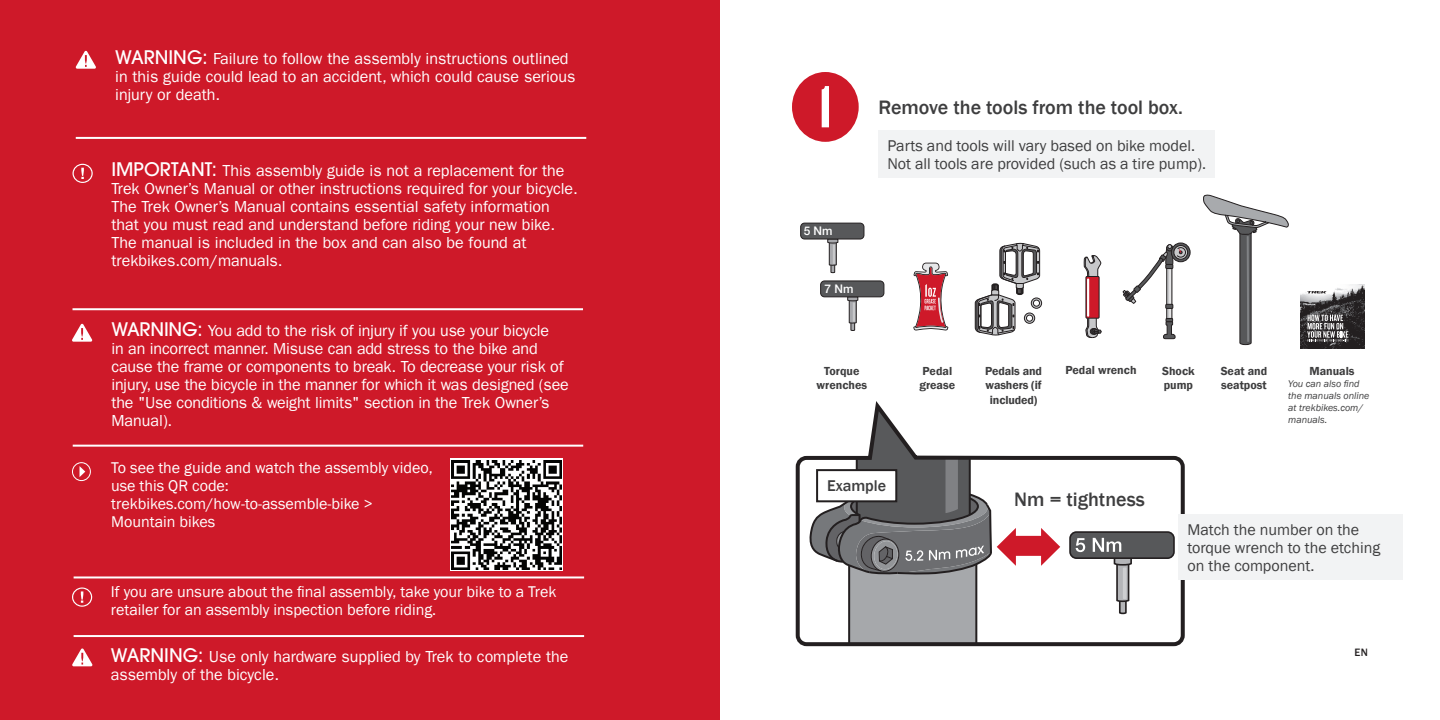
<style>
.page{position:relative;width:1440px;height:720px;background:#fff}
.page>*{position:absolute;margin:0;border:0;box-sizing:border-box;transform-origin:0 0}
.t1{font:62px "Knockout 68 Full Featherwt";color:#fff}
.Step_directions_copy{font:500 20px "Franklin Gothic";color:#3e3e3f}
.NOTICE_BoldFirstWord_WHITE{font:16px/18px "Franklin Gothic LT Pro";color:#fff}
.Gray_box{font:16px/18px "Franklin Gothic";color:#3e3e3f}
.Body{font:16px/18px "Franklin Gothic";color:#fff}
.NOTICE_BoldFirstWord_WHITE-2{font:16px/18px "Franklin Gothic";color:#fff}
.t2{font:500 16px "Franklin Gothic";color:#3e3e3f}
.Body-2{font:600 12px/14.4px "Franklin Gothic";color:#3e3e3f;text-align:center}
.t3{font:500 12px "Helvetica Neue LT Pro";color:#fff}
.t4{font:500 11px "Franklin Gothic LT Pro";color:#231f20}
.Body-3{font:italic 10px/12px "Franklin Gothic";color:#3e3e3f}
.s1{font-family:"ITC Avant Garde Pro";font-weight:500;font-size:18.6px}
</style>
<div class="page">
<div style="left:792px;top:72px;width:67px;height:70px;background:#ce1929;border-radius:50%"></div>
<svg style="left:795px;top:401px;width:392px;height:246px"></svg>
<div style="left:1178px;top:515px;width:225px;height:65px;background:#f2f3f4"></div>
<div style="left:0;top:0;width:720px;height:720px;background:#ce1929"></div>
<hr style="left:73px;top:308px;width:510px;height:2px;background:#fff">
<svg style="left:72px;top:324px;width:21px;height:18px"></svg>
<svg style="left:73px;top:164px;width:20px;height:19px"></svg>
<svg style="left:450px;top:458px;width:113px;height:113px"></svg>
<img style="left:452px;top:460px;width:109px;height:110px">
<hr style="left:73px;top:445px;width:510px;height:2px;background:#fff">
<svg style="left:72px;top:588px;width:20px;height:19px"></svg>
<svg style="left:75px;top:51px;width:21px;height:18px"></svg>
<hr style="left:74px;top:576px;width:510px;height:2px;background:#fff">
<hr style="left:76px;top:137px;width:510px;height:2px;background:#fff">
<svg style="left:72px;top:648px;width:21px;height:18px"></svg>
<hr style="left:74px;top:635px;width:510px;height:2px;background:#fff">
<svg style="left:72px;top:462px;width:19px;height:19px"></svg>
<svg style="left:1203px;top:194px;width:86px;height:152px"></svg>
<img style="left:1301px;top:285px;width:64px;height:63px">
<svg style="left:1307px;top:315px;width:42px;height:26px"></svg>
<svg style="left:1307px;top:291px;width:20px;height:2px"></svg>
<svg style="left:1083px;top:255px;width:19px;height:84px"></svg>
<svg style="left:974px;top:242px;width:69px;height:94px"></svg>
<svg style="left:913px;top:263px;width:35px;height:68px"></svg>
<svg style="left:1167px;top:267px;width:5px;height:53px"></svg>
<div style="left:1166px;top:267px;width:6px;height:53px;border:1px solid #231f20"></div>
<hr style="left:1170px;top:270px;width:1px;height:48px;background:#fff">
<div style="left:1165px;top:304px;width:8px;height:5px;border:1px solid #231f20"></div>
<svg style="left:1163px;top:318px;width:13px;height:22px"></svg>
<svg style="left:1171px;top:243px;width:19px;height:19px"></svg>
<div style="left:1171px;top:243px;width:20px;height:19px;border:1px solid #231f20;border-radius:50%"></div>
<div style="left:1173px;top:245px;width:15px;height:15px;border:1px solid #231f20;border-radius:50%"></div>
<svg style="left:1122px;top:244px;width:64px;height:64px"></svg>
<svg style="left:827px;top:240px;width:12px;height:33px"></svg>
<div style="left:801px;top:223px;width:63px;height:16px;background:#57585a;border-radius:4px"></div>
<div style="left:800px;top:223px;width:64px;height:17px;border:1px solid #231f20;border-radius:4px"></div>
<svg style="left:847px;top:297px;width:12px;height:34px"></svg>
<div style="left:821px;top:281px;width:63px;height:16px;background:#57585a;border-radius:4px"></div>
<div style="left:820px;top:280px;width:64px;height:17px;border:1px solid #231f20;border-radius:4px"></div>
<div style="left:878px;top:130px;width:337px;height:48px;background:#f2f3f4"></div>
<div style="left:817px;top:470px;width:79px;height:31px;background:#fff"></div>
<div style="left:816px;top:469px;width:81px;height:33px;border:2px solid #231f20"></div>
<p class="NOTICE_BoldFirstWord_WHITE" style="left:115px;top:49px;width:462px"><span class="s1">WARNING:</span> Failure to follow the assembly instructions outlined in this guide could lead to an accident, which could cause serious injury or death.</p>
<p class="NOTICE_BoldFirstWord_WHITE" style="left:111px;top:162px;width:468px"><span class="s1">IMPORTANT:</span> This assembly guide is not a replacement for the Trek Owner’s Manual or other instructions required for your bicycle.<br>The Trek Owner’s Manual contains essential safety information that you must read and understand before riding your new bike.<br>The manual is included in the box and can also be found at trekbikes.com/manuals.</p>
<p class="NOTICE_BoldFirstWord_WHITE" style="left:111px;top:322px;width:459px"><span class="s1">WARNING:</span> You add to the risk of injury if you use your bicycle<br>in an incorrect manner. Misuse can add stress to the bike and cause the frame or components to break. To decrease your risk of injury, use the bicycle in the manner for which it was designed (see the "Use conditions &amp; weight limits" section in the Trek Owner’s Manual).</p>
<p class="Body" style="left:111px;top:459px;width:323px">To see the guide and watch the assembly video, use this QR code: trekbikes.com/how-to-assemble-bike &gt;<br>Mountain bikes</p>
<p class="NOTICE_BoldFirstWord_WHITE-2" style="left:111px;top:583px;width:447px">If you are unsure about the final assembly, take your bike to a Trek retailer for an assembly inspection before riding.</p>
<p class="NOTICE_BoldFirstWord_WHITE" style="left:111px;top:648px;width:459px"><span class="s1">WARNING:</span> Use only hardware supplied by Trek to complete the assembly of the bicycle.</p>
<p class="t1" style="left:818px;top:69px;width:16px">1</p>
<p class="t3" style="left:804px;top:224px;width:30px">5 Nm</p>
<p class="t3" style="left:825px;top:282px;width:30px">7 Nm</p>
<p class="Step_directions_copy" style="left:878px;top:95px;width:306px">Remove the tools from the tool box.</p>
<p class="Gray_box" style="left:887px;top:137px;width:320px">Parts and tools will vary based on bike model.<br>Not all tools are provided (such as a tire pump).</p>
<p class="Body-2" style="left:923px;top:364px;width:31px">Pedal</p>
<p class="Body-2" style="left:1065px;top:363px;width:73px">Pedal wrench</p>
<p class="Body-2" style="left:919px;top:378px;width:37px">grease</p>
<p class="Body-2" style="left:817px;top:364px;width:52px">Torque wrenches</p>
<p class="Body-2" style="left:985px;top:364px;width:58px">Pedals and washers (if included)</p>
<p class="Body-2" style="left:1162px;top:364px;width:34px;text-align:left">Shock pump</p>
<p class="Body-2" style="left:1221px;top:364px;width:48px;text-align:left">Seat and seatpost</p>
<p class="Body-2" style="left:1309px;top:364px;width:47px">Manuals</p>
<p class="Body-3" style="left:1288px;top:378px;width:83px">You can also find the manuals online at trekbikes.com/ manuals.</p>
<p class="t2" style="left:827px;top:476px;width:61px">Example</p>
<p class="Step_directions_copy" style="left:1014px;top:487px;width:132px">Nm = tightness</p>
<p class="Gray_box" style="left:1187px;top:521px;width:194px">Match the number on the torque wrench to the etching on the component.</p>
<p class="t4" style="left:1355px;top:646px;width:15px">EN</p>
</div>
